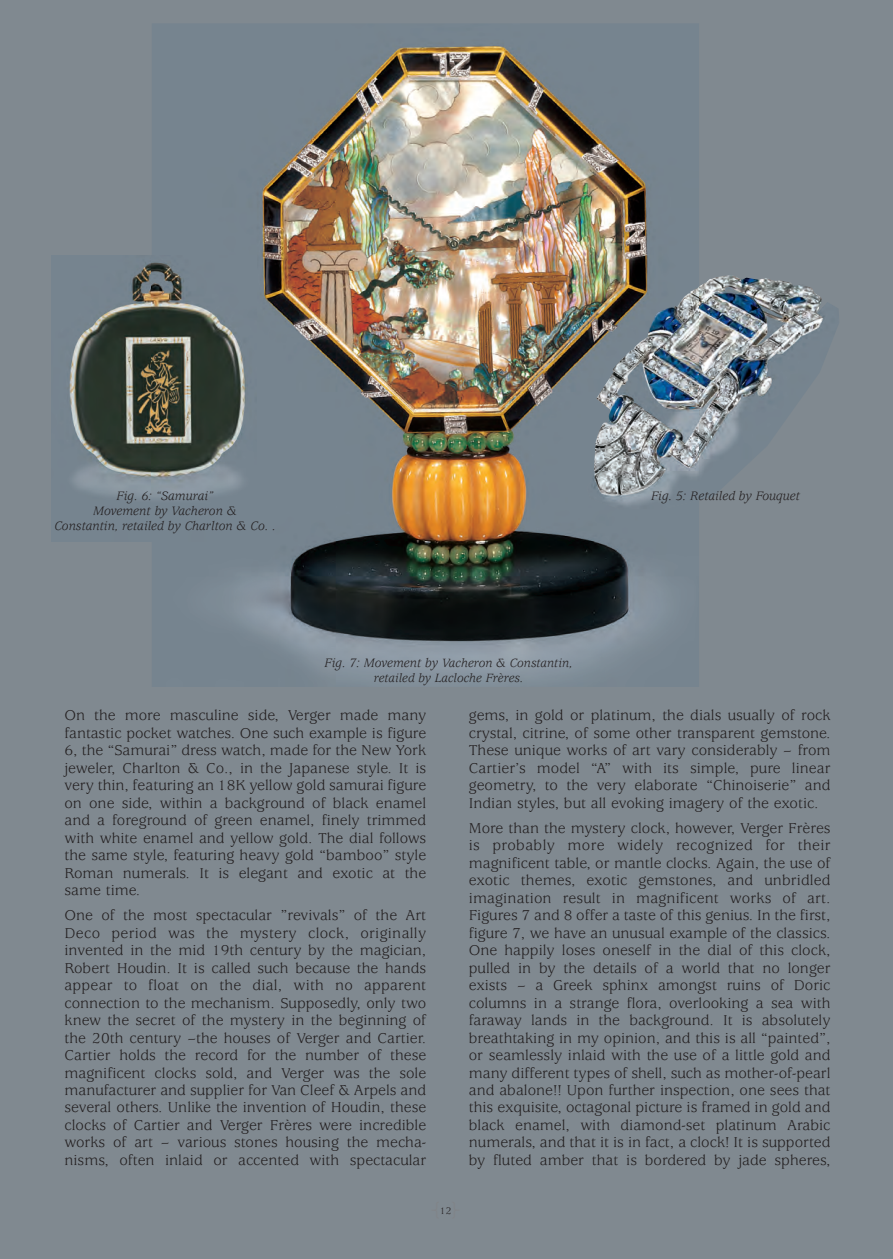
<style>
.page{position:relative;width:893px;height:1259px;background:#808990}
.page>*{position:absolute;margin:0;border:0;box-sizing:border-box;transform-origin:0 0}
.t1{font:15.75px/17.4px "Usherwood";color:#231f20;text-align:justify}
.t2{font:italic 13.5px/15px "Usherwood";color:#231f20;text-align:center}
.t3{font:italic 13.2px/15px "Usherwood";color:#231f20;text-align:center}
.s1{font-size:13.5px}
</style>
<div class="page">
<img style="left:219px;top:24px;width:457px;height:659px">
<img style="left:699px;top:275px;width:140px;height:196px">
<img style="left:587px;top:286px;width:112px;height:223px">
<img style="left:51px;top:255px;width:206px;height:286px">
<p class="t2" style="left:117px;top:490px;width:99px">Fig. 6: “Samurai”</p>
<p class="t2" style="left:651px;top:490px;width:151px">Fig. 5: Retailed by Fouquet</p>
<p class="t2" style="left:54px;top:505px;width:223px">Movement by Vacheron &amp;<br>Constantin, retailed by Charlton &amp; Co. .</p>
<p class="t3" style="left:324px;top:657px;width:249px"><span class="s1">Fig. 7: Movement by</span> Vacheron &amp; Constantin, retailed by Lacloche Frères.</p>
<p class="t1" style="left:65px;top:708px;width:363px">On the more masculine side, Verger made many fantastic pocket watches. One such example is figure 6, the “Samurai” dress watch, made for the New York jeweler, Charlton &amp; Co., in the Japanese style. It is very thin, featuring an 18K yellow gold samurai figure on one side, within a background of black enamel and a foreground of green enamel, finely trimmed with white enamel and yellow gold. The dial follows the same style, featuring heavy gold “bamboo” style Roman numerals. It is elegant and exotic at the same time.</p>
<p class="t1" style="left:65px;top:908px;width:363px">One of the most spectacular ”revivals” of the Art Deco period was the mystery clock, originally invented in the mid 19th century by the magician, Robert Houdin. It is called such because the hands appear to float on the dial, with no apparent connection to the mechanism. Supposedly, only two knew the secret of the mystery in the beginning of the 20th century –the houses of Verger and Cartier.<br>Cartier holds the record for the number of these magnificent clocks sold, and Verger was the sole manufacturer and supplier for Van Cleef &amp; Arpels and several others. Unlike the invention of Houdin, these clocks of Cartier and Verger Frères were incredible works of art – various stones housing the mecha - nisms, often inlaid or accented with spectacular</p>
<p class="t1" style="left:469px;top:708px;width:363px">gems, in gold or platinum, the dials usually of rock crystal, citrine, of some other transparent gemstone.<br>These unique works of art vary considerably – from Cartier’s model “A” with its simple, pure linear geometry, to the very elaborate “Chinoiserie” and Indian styles, but all evoking imagery of the exotic.</p>
<p class="t1" style="left:469px;top:821px;width:363px">More than the mystery clock, however, Verger Frères is probably more widely recognized for their magnificent table, or mantle clocks. Again, the use of exotic themes, exotic gemstones, and unbridled imagination result in magnificent works of art.<br>Figures 7 and 8 offer a taste of this genius. In the first, figure 7, we have an unusual example of the classics.<br>One happily loses oneself in the dial of this clock, pulled in by the details of a world that no longer exists – a Greek sphinx amongst ruins of Doric columns in a strange flora, overlooking a sea with faraway lands in the background. It is absolutely breathtaking in my opinion, and this is all “painted”, or seamlessly inlaid with the use of a little gold and many different types of shell, such as mother-of-pearl and abalone!! Upon further inspection, one sees that this exquisite, octagonal picture is framed in gold and black enamel, with diamond-set platinum Arabic numerals, and that it is in fact, a clock! It is supported by fluted amber that is bordered by jade spheres,</p>
</div>
